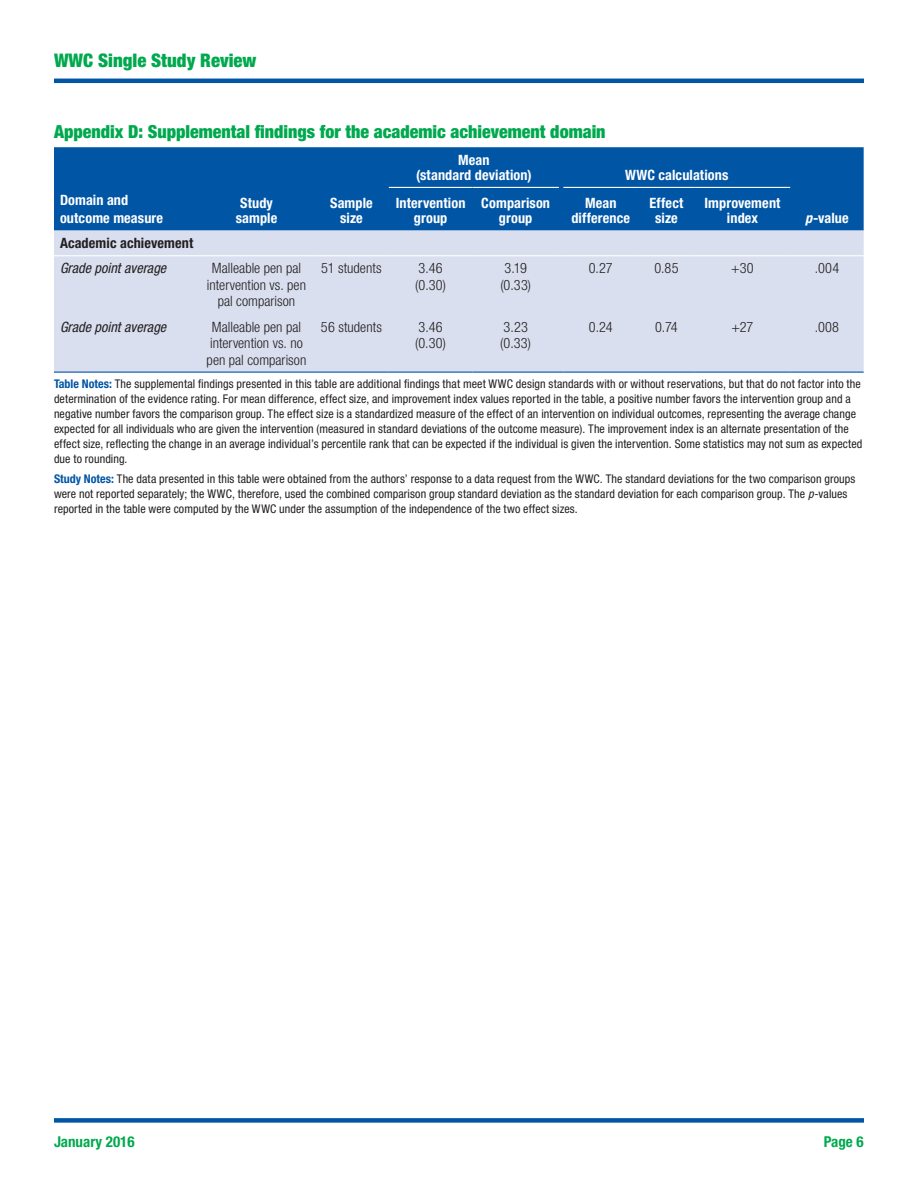
<style>
.page{position:relative;width:918px;height:1188px;background:#fff}
.page>*{position:absolute;margin:0;border:0;box-sizing:border-box;transform-origin:0 0}
.t1{font:900 condensed 18.75px "Helvetica Neue LT Std";color:#00a94e}
.Table_title{font:900 condensed 18px "Helvetica Neue LT Std";color:#00a94e}
.t2{font:700 condensed 15px "Helvetica Neue LT Std";color:#00a94e}
.Table_body_text-ce{font:300 condensed 14.25px/16.5px "Helvetica Neue LT Std";letter-spacing:.005em;color:#231f20;text-align:center}
.Table_sub_head-cen{font:700 condensed 14.25px/15px "Helvetica Neue LT Std";letter-spacing:.01em;color:#fff;text-align:center}
.Table_row_head-ita{font:italic condensed 14.25px "Helvetica Neue LT Std";color:#231f20}
.Table_sub_head_whi{font:700 condensed 14.25px/18px "Helvetica Neue LT Std";letter-spacing:.01em;color:#fff}
.Table_sub_head-bla{font:700 condensed 14.25px "Helvetica Neue LT Std";letter-spacing:.01em;color:#231f20}
.t3{font:condensed 12px/15px "Helvetica Neue LT Std";letter-spacing:.01em;color:#231f20}
.s1{font-style:italic}
.s2{font-weight:700;color:#0155a5}
</style>
<div class="page">
<div style="left:54px;top:1118px;width:810px;height:5px;background:#0155a5"></div>
<hr style="left:54px;top:79px;width:810px;height:4px;background:#0155a5">
<div style="left:54px;top:147px;width:810px;height:84px;background:#0155a5"></div>
<div style="left:54px;top:231px;width:810px;height:141px;background:#d9dfef"></div>
<hr style="left:54px;top:255px;width:145px;height:1px;background:#fff">
<hr style="left:199px;top:255px;width:115px;height:1px;background:#fff">
<hr style="left:314px;top:255px;width:75px;height:1px;background:#fff">
<hr style="left:389px;top:255px;width:84px;height:1px;background:#fff">
<hr style="left:472px;top:255px;width:87px;height:1px;background:#fff">
<hr style="left:563px;top:255px;width:75px;height:1px;background:#fff">
<hr style="left:638px;top:255px;width:57px;height:1px;background:#fff">
<hr style="left:695px;top:255px;width:95px;height:1px;background:#fff">
<hr style="left:790px;top:255px;width:74px;height:1px;background:#fff">
<hr style="left:389px;top:187px;width:84px;height:1px;background:#fff">
<hr style="left:472px;top:187px;width:87px;height:1px;background:#fff">
<hr style="left:563px;top:187px;width:75px;height:1px;background:#fff">
<hr style="left:638px;top:187px;width:57px;height:1px;background:#fff">
<hr style="left:695px;top:187px;width:95px;height:1px;background:#fff">
<hr style="left:54px;top:372px;width:145px;height:1px;background:#0155a5">
<hr style="left:199px;top:372px;width:115px;height:1px;background:#0155a5">
<hr style="left:314px;top:372px;width:75px;height:1px;background:#0155a5">
<hr style="left:389px;top:372px;width:84px;height:1px;background:#0155a5">
<hr style="left:472px;top:372px;width:87px;height:1px;background:#0155a5">
<hr style="left:563px;top:372px;width:75px;height:1px;background:#0155a5">
<hr style="left:638px;top:372px;width:57px;height:1px;background:#0155a5">
<hr style="left:695px;top:372px;width:95px;height:1px;background:#0155a5">
<hr style="left:790px;top:372px;width:74px;height:1px;background:#0155a5">
<h1 class="t1" style="left:54px;top:49px;width:204px">WWC Single Study Review</h1>
<p class="Table_title" style="left:54px;top:121px;width:553px">Appendix D: Supplemental findings for the academic achievement domain</p>
<p class="Table_sub_head-cen" style="left:416px;top:152px;width:117px">Mean<br>(standard deviation)</p>
<p class="Table_sub_head-cen" style="left:625px;top:167px;width:105px">WWC calculations</p>
<p class="Table_sub_head_whi" style="left:60px;top:191px;width:105px">Domain and outcome measure</p>
<p class="Table_sub_head-cen" style="left:236px;top:195px;width:43px">Study sample</p>
<p class="Table_sub_head-cen" style="left:330px;top:195px;width:44px">Sample size</p>
<p class="Table_sub_head-cen" style="left:396px;top:195px;width:71px">Intervention group</p>
<p class="Table_sub_head-cen" style="left:481px;top:195px;width:70px">Comparison group</p>
<p class="Table_sub_head-cen" style="left:571px;top:195px;width:60px">Mean difference</p>
<p class="Table_sub_head-cen" style="left:650px;top:195px;width:35px">Effect size</p>
<p class="Table_sub_head-cen" style="left:705px;top:195px;width:77px">Improvement index</p>
<p class="Table_sub_head-cen" style="left:805px;top:210px;width:45px"><span class="s1">p</span>-value</p>
<p class="Table_sub_head-bla" style="left:60px;top:235px;width:135px">Academic achievement</p>
<p class="Table_row_head-ita" style="left:60px;top:260px;width:108px">Grade point average</p>
<p class="Table_body_text-ce" style="left:207px;top:260px;width:101px">Malleable pen pal intervention vs. pen pal comparison</p>
<p class="Table_body_text-ce" style="left:321px;top:260px;width:62px">51 students</p>
<p class="Table_body_text-ce" style="left:419px;top:260px;width:26px">3.46</p>
<p class="Table_body_text-ce" style="left:415px;top:277px;width:32px">(0.30)</p>
<p class="Table_row_head-ita" style="left:60px;top:318px;width:108px">Grade point average</p>
<p class="Table_body_text-ce" style="left:207px;top:318px;width:101px">Malleable pen pal intervention vs. no pen pal comparison</p>
<p class="Table_body_text-ce" style="left:321px;top:318px;width:62px">56 students</p>
<p class="Table_body_text-ce" style="left:419px;top:318px;width:26px">3.46</p>
<p class="Table_body_text-ce" style="left:415px;top:335px;width:32px">(0.30)</p>
<p class="Table_body_text-ce" style="left:505px;top:260px;width:24px">3.19</p>
<p class="Table_body_text-ce" style="left:500px;top:277px;width:32px">(0.33)</p>
<p class="Table_body_text-ce" style="left:504px;top:318px;width:26px">3.23</p>
<p class="Table_body_text-ce" style="left:500px;top:335px;width:32px">(0.33)</p>
<p class="Table_body_text-ce" style="left:589px;top:260px;width:26px">0.27</p>
<p class="Table_body_text-ce" style="left:654px;top:260px;width:26px">0.85</p>
<p class="Table_body_text-ce" style="left:731px;top:260px;width:24px">+30</p>
<p class="Table_body_text-ce" style="left:815px;top:260px;width:26px">.004</p>
<p class="Table_body_text-ce" style="left:589px;top:318px;width:25px">0.24</p>
<p class="Table_body_text-ce" style="left:655px;top:318px;width:24px">0.74</p>
<p class="Table_body_text-ce" style="left:732px;top:318px;width:23px">+27</p>
<p class="Table_body_text-ce" style="left:815px;top:318px;width:26px">.008</p>
<p class="t3" style="left:54px;top:377px;width:810px"><span class="s2">Table Notes:</span> The supplemental findings presented in this table are additional findings that meet WWC design standards with or without reservations, but that do not factor into the determination of the evidence rating. For mean difference, effect size, and improvement index values reported in the table, a positive number favors the intervention group and a negative number favors the comparison group. The effect size is a standardized measure of the effect of an intervention on individual outcomes, representing the average change expected for all individuals who are given the intervention (measured in standard deviations of the outcome measure). The improvement index is an alternate presentation of the effect size, reflecting the change in an average individual’s percentile rank that can be expected if the individual is given the intervention. Some statistics may not sum as expected due to rounding.</p>
<p class="t3" style="left:54px;top:471px;width:803px"><span class="s2">Study Notes:</span> The data presented in this table were obtained from the authors’ response to a data request from the WWC. The standard deviations for the two comparison groups were not reported separately; the WWC, therefore, used the combined comparison group standard deviation as the standard deviation for each comparison group. The <span class="s1">p</span>-values reported in the table were computed by the WWC under the assumption of the independence of the two effect sizes.</p>
<p class="t2" style="left:54px;top:1132px;width:82px">January 2016</p>
<p class="t2" style="left:824px;top:1132px;width:41px">Page 6</p>
</div>
